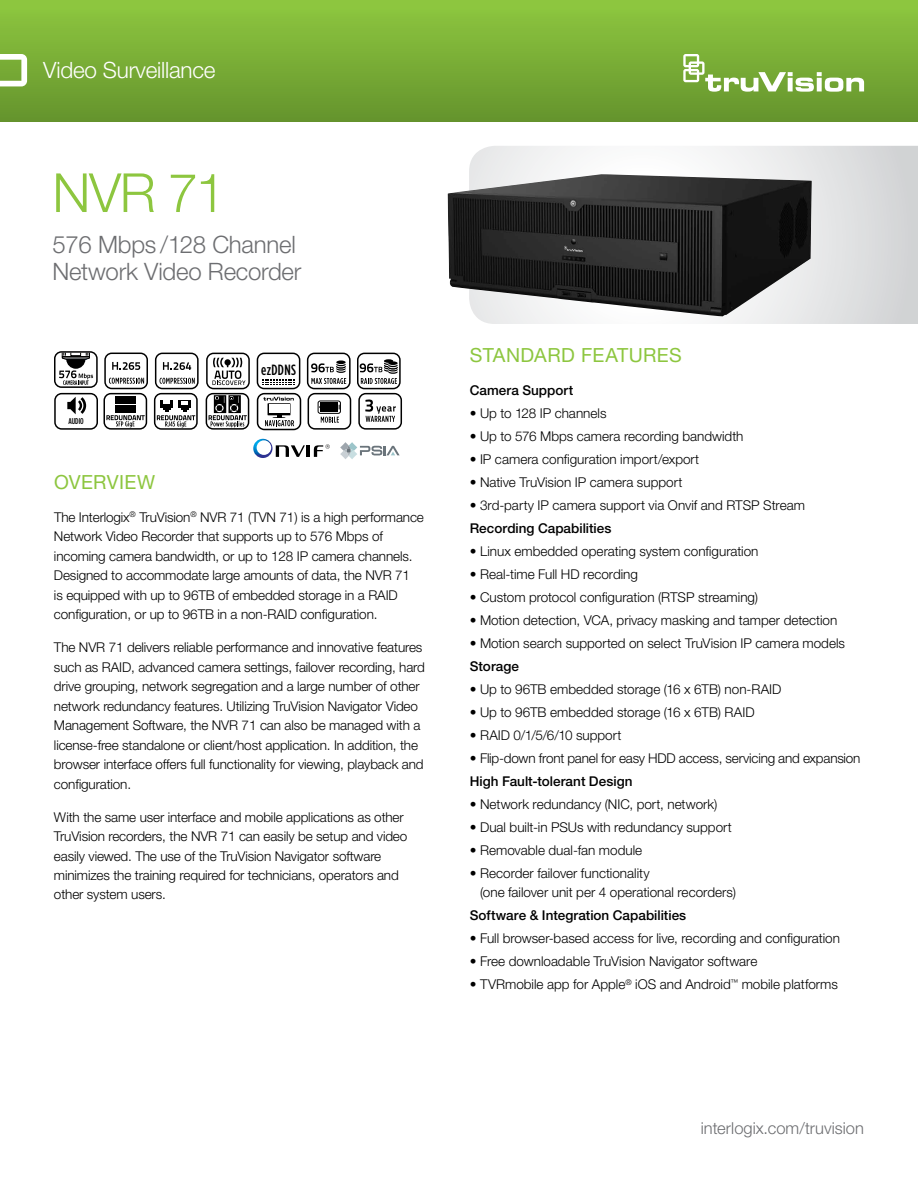
<style>
.page{position:relative;width:918px;height:1188px;background:#fff}
.page>*{position:absolute;margin:0;border:0;box-sizing:border-box;transform-origin:0 0}
.t1{font:300 54px "Helvetica Neue LT Pro";color:#8dc63f}
.t2{font:300 24px/27px "Helvetica Neue LT Pro";letter-spacing:-.01em;color:#6d6e71}
.t3{font:300 22.5px "Helvetica Neue LT Pro";letter-spacing:-.01em;color:#fff}
.t4{font:19.5px "Helvetica Neue LT Pro";letter-spacing:.02em;color:#8dc63f}
.t5{font:300 16.5px "Helvetica Neue LT Std";letter-spacing:.005em;color:#6d6e71}
.t6{font:500 14.85px "Gotham Condensed";letter-spacing:.025em;color:#000}
.t7{font:300 13.5px/19.5px "Helvetica Neue LT Pro";letter-spacing:-.01em;color:#000}
.t8{font:500 13.5px "Helvetica Neue LT Pro";color:#000}
.t9{font:500 8.4px "Gotham Condensed";color:#000}
</style>
<div class="page">
<div style="left:0;top:0;width:918px;height:122px;background:linear-gradient(to bottom,#8fc840,#65942d)"></div>
<svg style="left:683px;top:54px;width:181px;height:38px"></svg>
<svg style="left:0;top:54px;width:27px;height:32px"></svg>
<svg style="left:469px;top:146px;width:449px;height:178px"></svg>
<svg style="left:340px;top:442px;width:60px;height:17px"></svg>
<svg style="left:253px;top:439px;width:77px;height:19px"></svg>
<svg style="left:257px;top:353px;width:44px;height:77px"></svg>
<svg style="left:357px;top:353px;width:45px;height:77px"></svg>
<svg style="left:388px;top:361px;width:10px;height:4px"></svg>
<svg style="left:206px;top:353px;width:44px;height:77px"></svg>
<svg style="left:307px;top:353px;width:44px;height:77px"></svg>
<svg style="left:54px;top:351px;width:44px;height:79px"></svg>
<svg style="left:104px;top:353px;width:44px;height:77px"></svg>
<svg style="left:154px;top:353px;width:45px;height:77px"></svg>
<img style="left:448px;top:174px;width:364px;height:142px">
<h3 class="t3" style="left:43px;top:57px;width:174px">Video Surveillance</h3>
<h1 class="t1" style="left:52px;top:160px;width:175px">NVR 71</h1>
<h2 class="t2" style="left:52px;top:230px;width:251px">576 Mbps /128 Channel<br>Network Video Recorder</h2>
<p class="t9" style="left:68px;top:416px;width:17px">AUDIO</p>
<h3 class="t4" style="left:54px;top:470px;width:103px">OVERVIEW</h3>
<p class="t6" style="left:261px;top:361px;width:36px">ezDDNS</p>
<p class="t7" style="left:54px;top:507px;width:371px">The Interlogix<sup>®</sup> TruVision<sup>®</sup> NVR 71 (TVN 71) is a high performance Network Video Recorder that supports up to 576 Mbps of incoming camera bandwidth, or up to 128 IP camera channels.<br>Designed to accommodate large amounts of data, the NVR 71<br>is equipped with up to 96TB of embedded storage in a RAID configuration, or up to 96TB in a non-RAID configuration.</p>
<p class="t7" style="left:54px;top:637px;width:372px">The NVR 71 delivers reliable performance and innovative features such as RAID, advanced camera settings, failover recording, hard drive grouping, network segregation and a large number of other network redundancy features. Utilizing TruVision Navigator Video Management Software, the NVR 71 can also be managed with a license-free standalone or client/host application. In addition, the browser interface offers full functionality for viewing, playback and configuration.</p>
<p class="t7" style="left:54px;top:807px;width:355px">With the same user interface and mobile applications as other TruVision recorders, the NVR 71 can easily be setup and video easily viewed. The use of the TruVision Navigator software minimizes the training required for technicians, operators and other system users.</p>
<h3 class="t4" style="left:470px;top:343px;width:213px">STANDARD FEATURES</h3>
<p class="t8" style="left:470px;top:382px;width:105px">Camera Support</p>
<p class="t7" style="left:470px;top:403px;width:138px">• Up to 128 IP channels</p>
<p class="t7" style="left:470px;top:426px;width:275px">• Up to 576 Mbps camera recording bandwidth</p>
<p class="t7" style="left:470px;top:449px;width:231px">• IP camera configuration import/export</p>
<p class="t7" style="left:470px;top:472px;width:214px">• Native TruVision IP camera support</p>
<p class="t7" style="left:470px;top:495px;width:337px">• 3rd-party IP camera support via Onvif and RTSP Stream</p>
<p class="t8" style="left:470px;top:520px;width:143px">Recording Capabilities</p>
<p class="t7" style="left:470px;top:541px;width:290px">• Linux embedded operating system configuration</p>
<p class="t7" style="left:470px;top:564px;width:170px">• Real-time Full HD recording</p>
<p class="t7" style="left:470px;top:587px;width:290px">• Custom protocol configuration (RTSP streaming)</p>
<p class="t7" style="left:470px;top:610px;width:369px">• Motion detection, VCA, privacy masking and tamper detection</p>
<p class="t7" style="left:470px;top:633px;width:377px">• Motion search supported on select TruVision IP camera models</p>
<p class="t8" style="left:470px;top:658px;width:51px">Storage</p>
<p class="t7" style="left:470px;top:679px;width:313px">• Up to 96TB embedded storage (16 x 6TB) non-RAID</p>
<p class="t7" style="left:470px;top:702px;width:286px">• Up to 96TB embedded storage (16 x 6TB) RAID</p>
<p class="t7" style="left:470px;top:725px;width:153px">• RAID 0/1/5/6/10 support</p>
<p class="t7" style="left:470px;top:748px;width:392px">• Flip-down front panel for easy HDD access, servicing and expansion</p>
<p class="t8" style="left:470px;top:773px;width:164px">High Fault-tolerant Design</p>
<p class="t7" style="left:470px;top:794px;width:249px">• Network redundancy (NIC, port, network)</p>
<p class="t7" style="left:470px;top:817px;width:264px">• Dual built-in PSUs with redundancy support</p>
<p class="t7" style="left:470px;top:840px;width:174px">• Removable dual-fan module</p>
<p class="t7" style="left:480px;top:863px;width:257px;text-indent:-10px">• Recorder failover functionality<br>(one failover unit per 4 operational recorders)</p>
<p class="t8" style="left:470px;top:907px;width:218px">Software &amp; Integration Capabilities</p>
<p class="t7" style="left:470px;top:928px;width:372px">• Full browser-based access for live, recording and configuration</p>
<p class="t7" style="left:470px;top:951px;width:289px">• Free downloadable TruVision Navigator software</p>
<p class="t7" style="left:470px;top:975px;width:370px">• TVRmobile app for Apple<sup>®</sup> iOS and Android<sup>™</sup> mobile platforms</p>
<p class="t5" style="left:701px;top:1118px;width:165px">interlogix.com/truvision</p>
</div>
